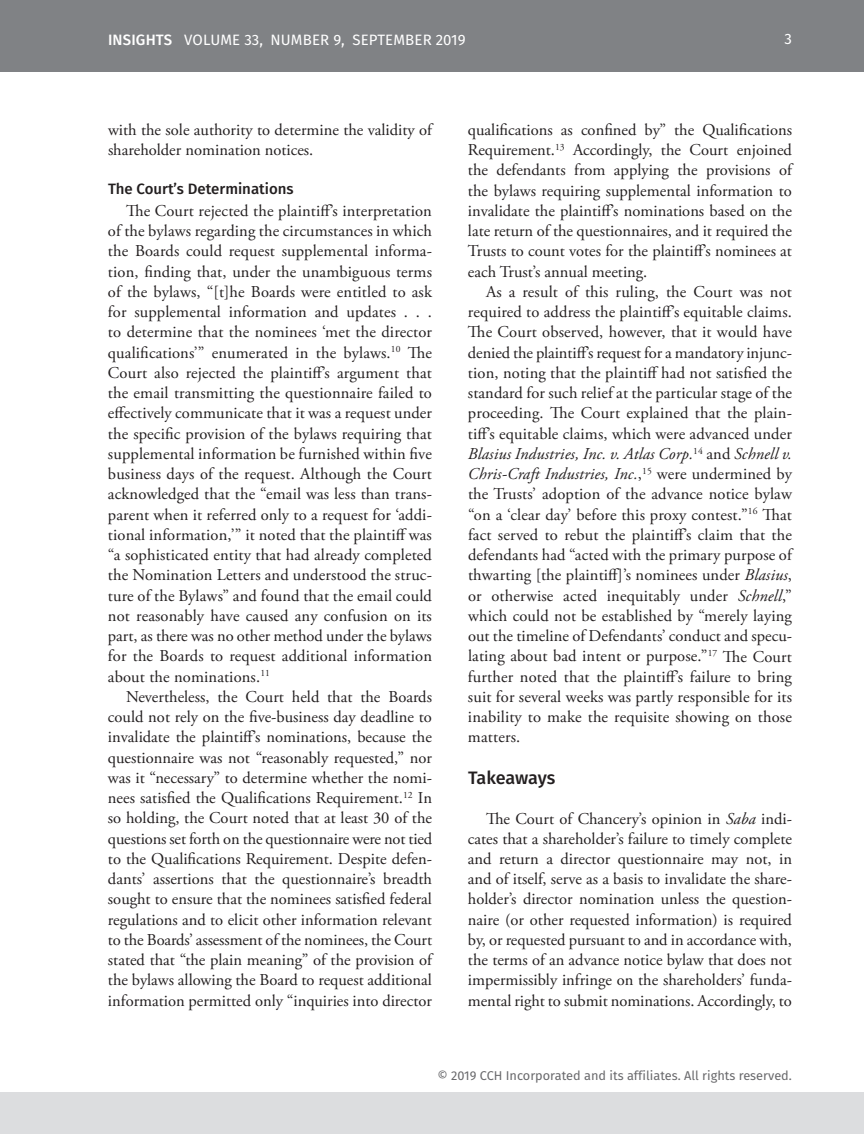
<style>
.page{position:relative;width:864px;height:1134px;background:#fff}
.page>*{position:absolute;margin:0;border:0;box-sizing:border-box;transform-origin:0 0}
.t1{font:500 18px "Fira Sans";letter-spacing:-.01em;color:#231f20}
.t2{font:16.5px/20.2px "Adobe Garamond Pro";color:#231f20;text-align:justify}
.t3{font:15px "Fira Sans";letter-spacing:.01em;color:#fff}
.t4{font:500 15px "Fira Sans";color:#231f20}
.t5{font:12.75px "Fira Sans";color:#69696c}
.s1{font-weight:500}
.s2{font-style:italic}
</style>
<div class="page">
<div style="left:0;top:0;width:864px;height:72px;background:#808285"></div>
<div style="left:0;top:1092px;width:864px;height:42px;background:#dcdddf"></div>
<p class="t3" style="left:108px;top:28px;width:359px"><span class="s1">INSIGHTS</span> VOLUME 33, NUMBER 9, SEPTEMBER 2019</p>
<p class="t3" style="left:785px;top:28px;width:9px">3</p>
<p class="t2" style="left:108px;top:120px;width:326px">with the sole authority to determine the validity of shareholder nomination notices.</p>
<p class="t4" style="left:108px;top:176px;width:187px">The Court’s Determinations</p>
<p class="t2" style="left:108px;top:201px;width:326px;text-indent:18px">The Court rejected the plaintiff’s interpretation of the bylaws regarding the circumstances in which the Boards could request supplemental informa&shy;tion, finding that, under the unambiguous terms of the bylaws, “[t]he Boards were entitled to ask for supplemental information and updates . . . to determine that the nominees ‘met the director qualifications’” enumerated in the bylaws.<sup>10</sup> The Court also rejected the plaintiff’s argument that the email transmitting the questionnaire failed to effectively communicate that it was a request under the specific provision of the bylaws requiring that supplemental information be furnished within five business days of the request. Although the Court acknowledged that the “email was less than trans&shy;parent when it referred only to a request for ‘addi&shy;tional information,’” it noted that the plaintiff was “a sophisticated entity that had already completed the Nomination Letters and understood the struc&shy;ture of the Bylaws” and found that the email could not reasonably have caused any confusion on its part, as there was no other method under the bylaws for the Boards to request additional information about the nominations.<sup>11</sup></p>
<p class="t2" style="left:108px;top:687px;width:326px;text-indent:18px">Nevertheless, the Court held that the Boards could not rely on the five-business day deadline to invalidate the plaintiff’s nominations, because the questionnaire was not “reasonably requested,” nor was it “necessary” to determine whether the nomi&shy;nees satisfied the Qualifications Requirement.<sup>12</sup> In so holding, the Court noted that at least 30 of the questions set forth on the questionnaire were not tied to the Qualifications Requirement. Despite defen&shy;dants’ assertions that the questionnaire’s breadth sought to ensure that the nominees satisfied federal regulations and to elicit other information relevant to the Boards’ assessment of the nominees, the Court stated that “the plain meaning” of the provision of the bylaws allowing the Board to request additional information permitted only “inquiries into director</p>
<p class="t2" style="left:468px;top:120px;width:326px">qualifications as confined by” the Qualifications Requirement.<sup>13</sup> Accordingly, the Court enjoined the defendants from applying the provisions of the bylaws requiring supplemental information to invalidate the plaintiff’s nominations based on the late return of the questionnaires, and it required the Trusts to count votes for the plaintiff’s nominees at each Trust’s annual meeting.</p>
<p class="t2" style="left:468px;top:282px;width:326px;text-indent:18px">As a result of this ruling, the Court was not required to address the plaintiff’s equitable claims.<br>The Court observed, however, that it would have denied the plaintiff’s request for a mandatory injunc&shy;tion, noting that the plaintiff had not satisfied the standard for such relief at the particular stage of the proceeding. The Court explained that the plain&shy;tiff’s equitable claims, which were advanced under <span class="s2">Blasius Industries, Inc. v. Atlas Corp.</span><sup>14</sup> and <span class="s2">Schnell v.<br>Chris-Craft Industries, Inc.</span>,<sup>15</sup> were undermined by the Trusts’ adoption of the advance notice bylaw “on a ‘clear day’ before this proxy contest.”<sup>16</sup> That fact served to rebut the plaintiff’s claim that the defendants had “acted with the primary purpose of thwarting [the plaintiff]’s nominees under <span class="s2">Blasius</span>, or otherwise acted inequitably under <span class="s2">Schnell</span>,” which could not be established by “merely laying out the timeline of Defendants’ conduct and specu&shy;lating about bad intent or purpose.”<sup>17</sup> The Court further noted that the plaintiff’s failure to bring suit for several weeks was partly responsible for its inability to make the requisite showing on those matters.</p>
<p class="t1" style="left:468px;top:764px;width:89px">Takeaways</p>
<p class="t2" style="left:468px;top:809px;width:326px;text-indent:18px">The Court of Chancery’s opinion in <span class="s2">Saba</span> indi&shy;cates that a shareholder’s failure to timely complete and return a director questionnaire may not, in and of itself, serve as a basis to invalidate the share&shy;holder’s director nomination unless the question&shy;naire (or other requested information) is required by, or requested pursuant to and in accordance with, the terms of an advance notice bylaw that does not impermissibly infringe on the shareholders’ funda&shy;mental right to submit nominations. Accordingly, to</p>
<p class="t5" style="left:437px;top:1066px;width:356px">© 2019 CCH Incorporated and its affiliates. All rights reserved.</p>
</div>
